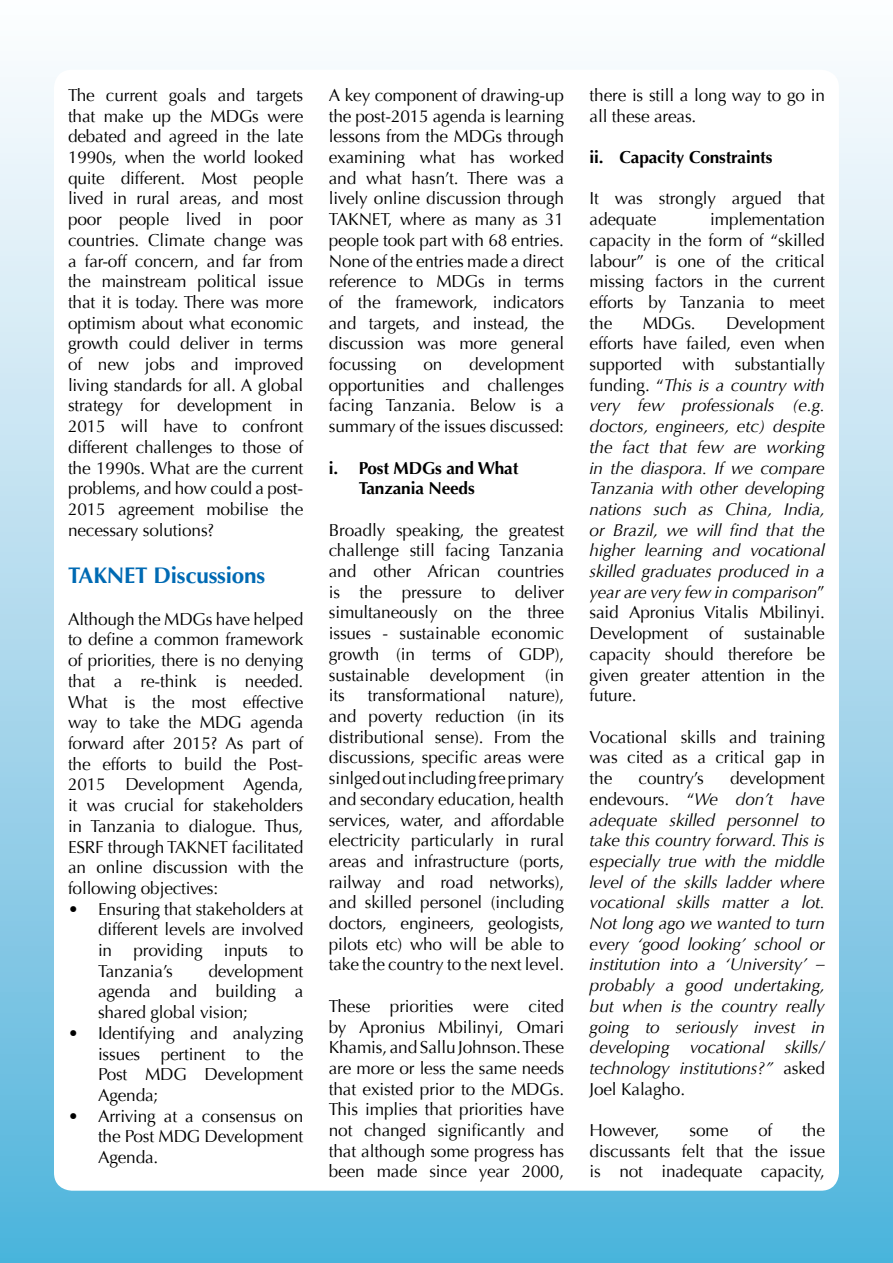
<style>
.page{position:relative;width:893px;height:1263px;background:#fff}
.page>*{position:absolute;margin:0;border:0;box-sizing:border-box;transform-origin:0 0}
.t1{font:700 22.5px "Optima";letter-spacing:-.01em;color:#006ab3}
.t2{font:17.25px/20.7px "Optima";letter-spacing:-.01em;color:#000;text-align:justify}
.t3{font:italic 17.25px/20.7px "Optima";letter-spacing:-.01em;color:#000;text-align:justify}
.t4{font:700 17.25px/20.7px "Optima";letter-spacing:-.01em;color:#000}
.s1{font-style:normal}
</style>
<div class="page">
<div style="left:0;top:0;width:893px;height:1263px;background:linear-gradient(to bottom,#fff,#55b5dc)"></div>
<div style="left:54px;top:70px;width:785px;height:1121px;background:#fff;border-radius:18px"></div>
<p class="t2" style="left:68px;top:85px;width:237px">The current goals and targets that make up the MDGs were debated and agreed in the late 1990s, when the world looked quite different. Most people lived in rural areas, and most poor people lived in poor countries. Climate change was a far-off concern, and far from the mainstream political issue that it is today. There was more optimism about what economic growth could deliver in terms of new jobs and improved living standards for all. A global strategy for development in 2015 will have to confront different challenges to those of the 1990s. What are the current problems, and how could a post-2015 agreement mobilise the necessary solutions?</p>
<h1 class="t1" style="left:68px;top:563px;width:199px">TAKNET Discussions</h1>
<p class="t2" style="left:68px;top:609px;width:237px">Although the MDGs have helped to define a common framework of priorities, there is no denying that a re-think is needed.<br>What is the most effective way to take the MDG agenda forward after 2015? As part of the efforts to build the Post-2015 Development Agenda, it was crucial for stakeholders in Tanzania to dialogue. Thus, ESRF through TAKNET facilitated an online discussion with the following objectives:</p>
<p class="t2" style="left:98px;top:899px;width:207px;text-indent:-30px">• Ensuring that stakeholders at different levels are involved in providing inputs to Tanzania’s</p>
<p class="t2" style="left:98px;top:961px;width:207px;text-indent:110px">development agenda and building a shared global vision;</p>
<p class="t2" style="left:98px;top:1023px;width:207px;text-indent:-30px">• Identifying and analyzing issues pertinent to the Post MDG Development Agenda;</p>
<p class="t2" style="left:98px;top:1106px;width:207px;text-indent:-30px">• Arriving at a consensus on the Post MDG Development Agenda.</p>
<p class="t2" style="left:329px;top:85px;width:237px">A key component of drawing-up the post-2015 agenda is learning lessons from the MDGs through examining what has worked and what hasn’t. There was a lively online discussion through TAKNET, where as many as 31 people took part with 68 entries.<br>None of the entries made a direct reference to MDGs in terms of the framework, indicators and targets, and instead, the discussion was more general focussing</p>
<p class="t2" style="left:329px;top:354px;width:237px;text-indent:140px">development opportunities and challenges facing Tanzania. Below is a summary of the issues discussed:</p>
<p class="t4" style="left:359px;top:458px;width:161px;text-indent:-30px">i. Post MDGs and What<br>Tanzania Needs</p>
<p class="t2" style="left:329px;top:520px;width:237px">Broadly speaking, the greatest challenge still facing Tanzania and other African countries is the pressure to deliver simultaneously on the three issues - sustainable economic growth (in terms of GDP), sustainable development (in its</p>
<p class="t2" style="left:423px;top:354px;width:21px">on</p>
<p class="t2" style="left:368px;top:685px;width:119px">transformational</p>
<p class="t2" style="left:329px;top:685px;width:237px;text-indent:180px">nature), and poverty reduction (in its distributional sense). From the discussions, specific areas were sinlged out including free primary and secondary education, health services, water, and affordable electricity particularly in rural areas and infrastructure (ports, railway and road networks), and skilled personel (including doctors, engineers, geologists, pilots etc) who will be able to take the country to the next level.</p>
<p class="t2" style="left:329px;top:996px;width:237px">These priorities were cited by Apronius Mbilinyi, Omari Khamis, and Sallu Johnson. These are more or less the same needs that existed prior to the MDGs.<br>This implies that priorities have not changed significantly and that although some progress has been made since year 2000,</p>
<p class="t2" style="left:590px;top:85px;width:237px">there is still a long way to go in all these areas.</p>
<p class="t4" style="left:590px;top:147px;width:184px">ii. Capacity Constraints</p>
<p class="t2" style="left:590px;top:188px;width:237px">It was strongly argued that adequate</p>
<p class="t2" style="left:590px;top:209px;width:237px;text-indent:121px">implementation capacity in the form of “skilled labour” is one of the critical missing factors in the current efforts by Tanzania to meet the</p>
<p class="t3" style="left:590px;top:313px;width:237px;text-indent:137px"><span class="s1">Development efforts have failed, even when supported with substantially funding. “</span>This is a country with very few professionals (e.g. doctors, engineers, etc) despite the fact that few are working in the diaspora. If we compare Tanzania with other developing nations such as China, India, or Brazil, we will find that the higher learning and vocational skilled graduates produced in a year are very few in comparison<span class="s1">” said Apronius Vitalis Mbilinyi.<br>Development of sustainable capacity should therefore be given greater attention in the future.</span></p>
<p class="t2" style="left:590px;top:727px;width:237px">Vocational skills and training was cited as a critical gap in the</p>
<p class="t2" style="left:643px;top:313px;width:54px">MDGs.</p>
<p class="t3" style="left:590px;top:768px;width:237px;text-indent:140px"><span class="s1">development endevours. “</span>We don’t have adequate skilled personnel to take this country forward. This is especially true with the middle level of the skills ladder where vocational skills matter a lot.<br>Not long ago we wanted to turn every ‘good looking’ school or institution into a ‘University’ – probably a good undertaking, but when is the country really going to seriously invest in developing vocational skills/ technology institutions?” <span class="s1">asked Joel Kalagho.</span></p>
<p class="t2" style="left:590px;top:1120px;width:71px">However,</p>
<p class="t2" style="left:689px;top:1120px;width:40px">some</p>
<p class="t2" style="left:758px;top:1120px;width:16px">of</p>
<p class="t2" style="left:639px;top:768px;width:67px">country’s</p>
<p class="t2" style="left:590px;top:1120px;width:237px;text-indent:213px">the discussants felt that the issue is not inadequate capacity,</p>
</div>
